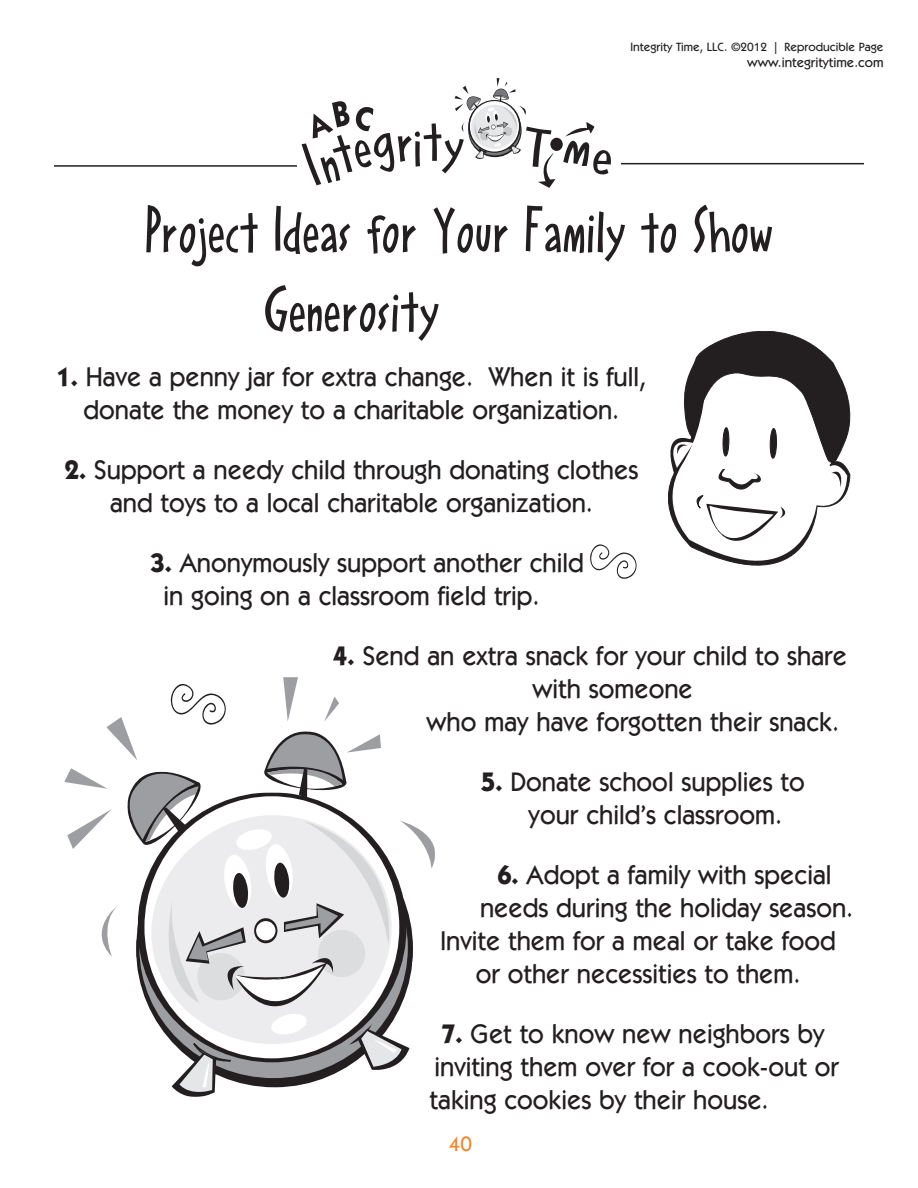
<style>
.page{position:relative;width:918px;height:1188px;background:#fff}
.page>*{position:absolute;margin:0;border:0;box-sizing:border-box;transform-origin:0 0}
.t1{font:66px/79.2px "Smile ICG Medium";color:#231f20;scale:.9 1}
.t2{font:500 27px/33px "Itc Kabel";color:#231f20;scale:.95 1}
.t3{font:500 21px "Itc Kabel";color:#f58427}
.t4{font:500 13.5px "Itc Kabel";color:#231f20}
.t5{font:500 12px "Itc Kabel";color:#231f20}
.s1{font-weight:700}
</style>
<div class="page">
<svg style="left:302px;top:78px;width:309px;height:110px"></svg>
<hr style="left:621px;top:163px;width:243px;height:1px;background:#231f20">
<hr style="left:54px;top:165px;width:243px;height:2px;background:#231f20">
<svg style="left:668px;top:331px;width:182px;height:234px"></svg>
<svg style="left:67px;top:677px;width:347px;height:420px"></svg>
<svg style="left:590px;top:544px;width:47px;height:35px"></svg>
<p class="t5" style="left:630px;top:40px;width:255px">Integrity Time, LLC. ©2012 | Reproducible Page</p>
<p class="t4" style="left:747px;top:55px;width:138px">www.integritytime.com</p>
<h1 class="t1" style="left:264px;top:188px;width:568px;text-indent:-119px">Project Ideas for Your Family to Show<br>Generosity</h1>
<p class="t2" style="left:57px;top:360px;width:622px;text-align:center"><span class="s1">1.</span> Have a penny jar for extra change. When it is full, donate the money to a charitable organization.</p>
<p class="t2" style="left:65px;top:453px;width:605px;text-align:center"><span class="s1">2.</span> Support a needy child through donating clothes and toys to a local charitable organization.</p>
<p class="t2" style="left:163px;top:546px;width:444px;text-indent:-13px"><span class="s1">3.</span> Anonymously support another child in going on a classroom field trip.</p>
<p class="t2" style="left:333px;top:639px;width:542px"><span class="s1">4.</span> Send an extra snack for your child to share</p>
<p class="t2" style="left:533px;top:672px;width:170px">with someone</p>
<p class="t2" style="left:427px;top:705px;width:436px">who may have forgotten their snack.</p>
<p class="t2" style="left:529px;top:765px;width:292px;text-indent:-47px"><span class="s1">5.</span> Donate school supplies to your child’s classroom.</p>
<p class="t2" style="left:497px;top:858px;width:353px"><span class="s1">6.</span> Adopt a family with special</p>
<p class="t2" style="left:480px;top:891px;width:395px">needs during the holiday season.</p>
<p class="t2" style="left:440px;top:924px;width:418px">Invite them for a meal or take food</p>
<p class="t2" style="left:476px;top:957px;width:344px">or other necessities to them.</p>
<p class="t2" style="left:430px;top:1017px;width:432px;text-indent:12px"><span class="s1">7.</span> Get to know new neighbors by inviting them over for a cook-out or taking cookies by their house.</p>
<p class="t3" style="left:449px;top:1132px;width:25px">40</p>
</div>
